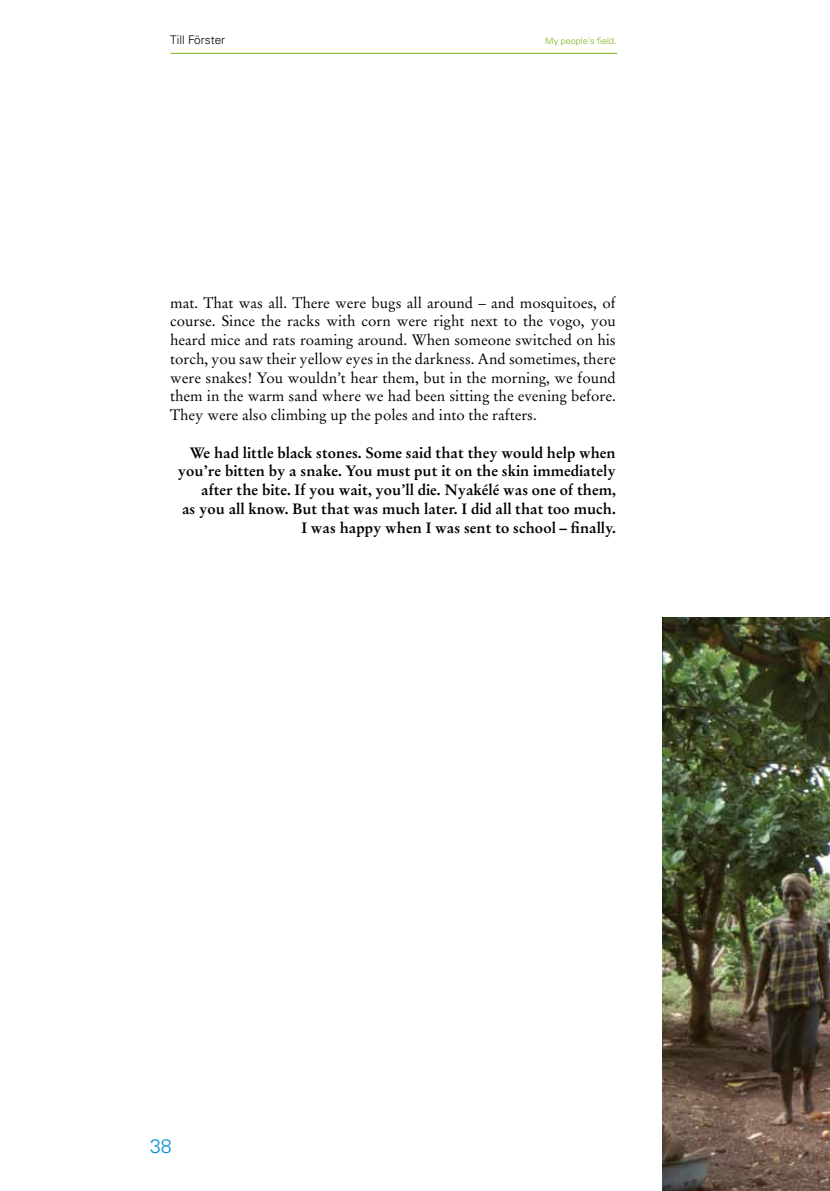
<style>
.page{position:relative;width:830px;height:1191px;background:#fff}
.page>*{position:absolute;margin:0;border:0;box-sizing:border-box;transform-origin:0 0}
.t1{font:300 19.5px "Univers";color:#0090d4}
.t2{font:15px/18.8px "Stempel Garamond";color:#000;text-align:justify}
.t3{font:700 15px/18.8px "Stempel Garamond";color:#000;text-align:right}
.t4{font:300 11.85px "Univers";color:#000}
.t5{font:300 9px "Univers";color:#7ab51d}
</style>
<div class="page">
<img style="left:662px;top:617px;width:167px;height:574px">
<hr style="left:170px;top:53px;width:447px;height:1px;background:#7ab51d">
<p class="t4" style="left:170px;top:33px;width:56px">Till Förster</p>
<p class="t5" style="left:545px;top:36px;width:73px">My people's field.</p>
<p class="t2" style="left:170px;top:293px;width:447px">mat. That was all. There were bugs all around – and mosquitoes, of course. Since the racks with corn were right next to the vogo, you heard mice and rats roaming around. When someone switched on his torch, you saw their yellow eyes in the darkness. And sometimes, there were snakes! You wouldn’t hear them, but in the morning, we found them in the warm sand where we had been sitting the evening before.<br>They were also climbing up the poles and into the rafters.</p>
<p class="t3" style="left:178px;top:443px;width:439px">We had little black stones. Some said that they would help when you’re bitten by a snake. You must put it on the skin immediately after the bite. If you wait, you’ll die. Nyakélé was one of them,<br>as you all know. But that was much later. I did all that too much.<br>I was happy when I was sent to school – finally.</p>
<h1 class="t1" style="left:150px;top:1134px;width:23px">38</h1>
</div>
